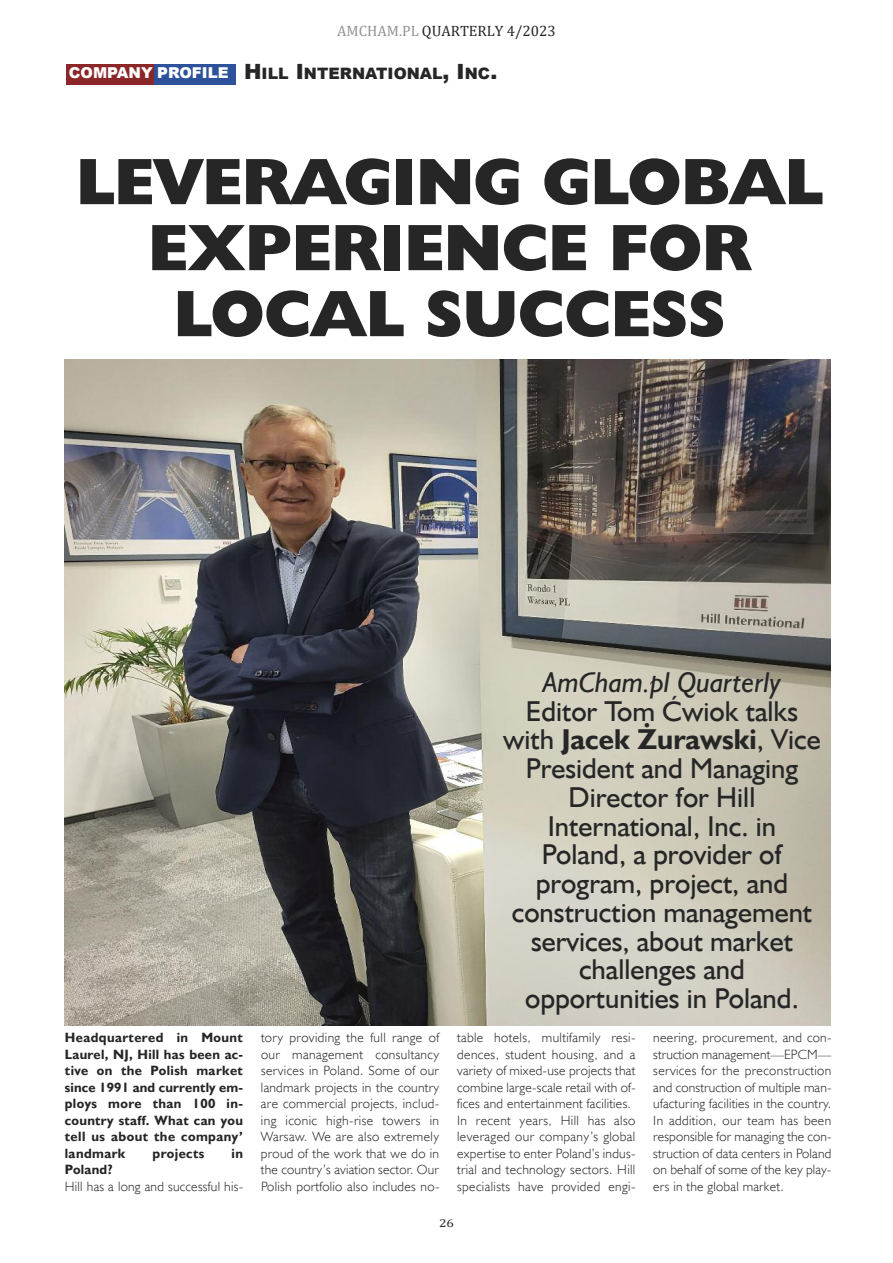
<style>
.page{position:relative;width:893px;height:1263px;background:#fff}
.page>*{position:absolute;margin:0;border:0;box-sizing:border-box;transform-origin:0 0}
.t1{font:66px/66px "Humanst 521 X Bd EU";color:#272627;text-align:center}
.t2{font:28.8px/28.8px "Humanst 521 EU";color:#272627;text-align:center}
.t3{font:italic 28.8px "Humanst 521 EU";color:#272627}
.t4{font:900 15.75px "Arial";color:#272627}
.t5{font:15px "Cambria Math";color:#272627}
.t6{font:13.5px/16.5px "Humanst 521 Lt EU";letter-spacing:.02em;color:#272627;text-align:justify}
.t7{font:700 13.5px/16.5px "Humanst 521 EU";letter-spacing:.03em;color:#272627;text-align:justify}
.t8{font:11.25px "Cambria Math";color:#272627;scale:1.2 1}
.s1{color:#939393}
.s2{font-size:15px;color:#fff}
.s3{font-size:21px}
.s4{font-weight:700}
</style>
<div class="page">
<div style="left:66px;top:65px;width:89px;height:20px;background:#8c2729"></div>
<div style="left:154px;top:65px;width:82px;height:20px;background:#2b529b"></div>
<img style="left:65px;top:360px;width:765px;height:665px">
<p class="t5" style="left:337px;top:25px;width:220px"><span class="s1">AMCHAM.PL</span> QUARTERLY 4/2023</p>
<p class="t4" style="left:69px;top:62px;width:430px"><span class="s2">COMPANY PROFILE</span> <span class="s3">H</span>ILL <span class="s3">I</span>NTERNATIONAL<span class="s3">, I</span>NC<span class="s3">.</span></p>
<h1 class="t1" style="left:76px;top:147px;width:748px">LEVERAGING GLOBAL<br>EXPERIENCE FOR<br>LOCAL SUCCESS</h1>
<p class="t7" style="left:65px;top:1029px;width:180px">Headquartered in Mount Laurel, NJ, Hill has been ac&shy;tive on the Polish market since 1991 and currently em&shy;ploys more than 100 in&shy;country staff. What can you tell us about the company’ landmark</p>
<p class="t7" style="left:153px;top:1144px;width:53px">projects</p>
<p class="t7" style="left:232px;top:1144px;width:13px">in</p>
<p class="t7" style="left:65px;top:1161px;width:50px">Poland?</p>
<p class="t6" style="left:65px;top:1177px;width:180px">Hill has a long and successful his-</p>
<h2 class="t3" style="left:543px;top:664px;width:240px">AmCham.pl Quarterly</h2>
<p class="t2" style="left:503px;top:696px;width:319px">Editor Tom Ćwiok talks with <span class="s4">Jacek Żurawski</span>, Vice<br>President and Managing<br>Director for Hill<br>International, Inc. in<br>Poland, a provider of program, project, and construction management services, about market challenges and opportunities in Poland.</p>
<p class="t6" style="left:261px;top:1029px;width:180px">tory providing the full range of our management consultancy services in Poland. Some of our landmark projects in the country are commercial projects, includ&shy;ing iconic high-rise towers in Warsaw. We are also extremely proud of the work that we do in the country’s aviation sector. Our Polish portfolio also includes no-</p>
<p class="t6" style="left:457px;top:1029px;width:180px;text-align:left">table hotels, multifamily resi&shy;dences, student housing, and a variety of mixed-use projects that combine large-scale retail with of&shy;fices and entertainment facilities.<br>In recent years, Hill has also leveraged our company’s global expertise to enter Poland’s indus&shy;trial and technology sectors. Hill specialists have provided engi-</p>
<p class="t6" style="left:653px;top:1029px;width:180px">neering, procurement, and con&shy;struction management—EPCM— services for the preconstruction and construction of multiple man&shy;ufacturing facilities in the country.<br>In addition, our team has been responsible for managing the con&shy;struction of data centers in Poland on behalf of some of the key play&shy;ers in the global market.</p>
<p class="t8" style="left:439px;top:1218px;width:14px">26</p>
</div>
